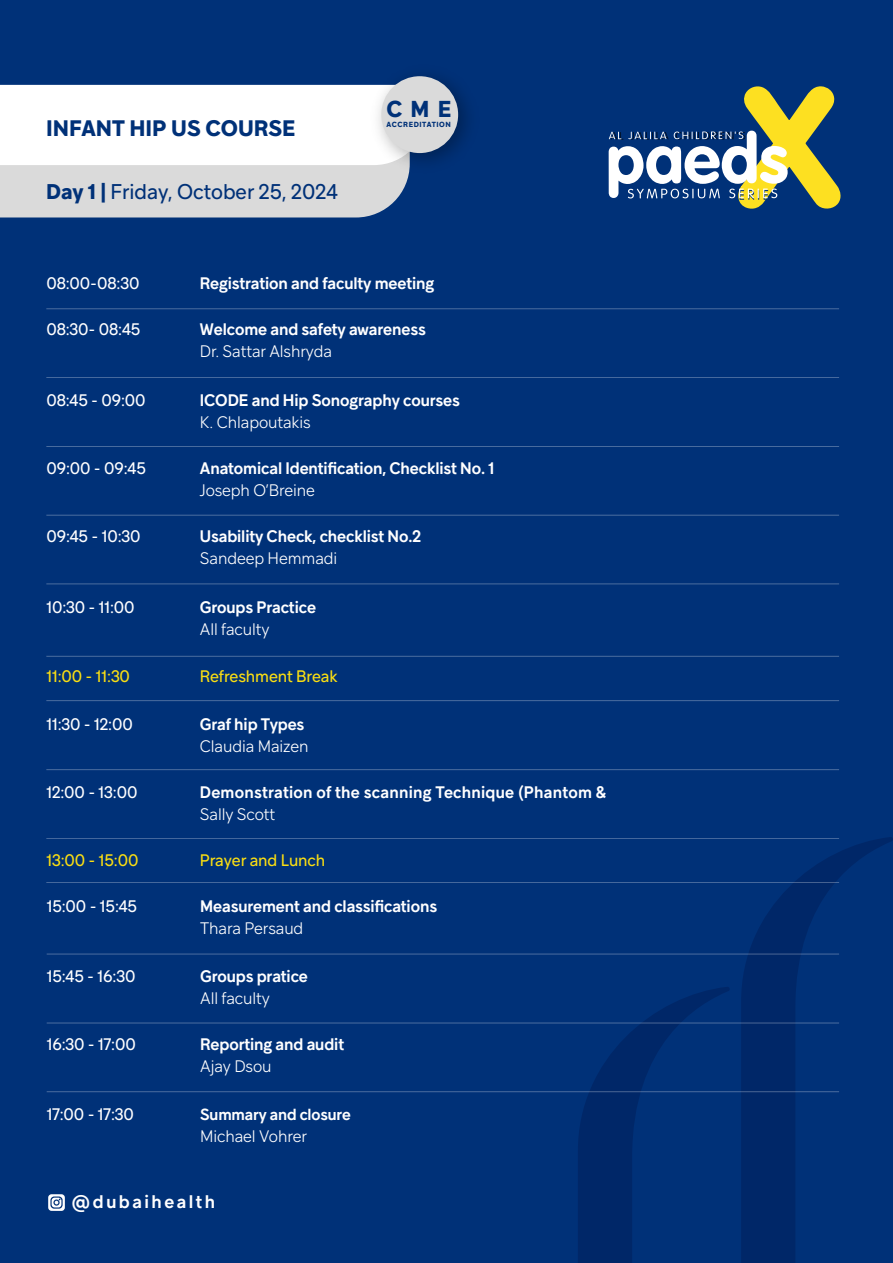
<style>
.page{position:relative;width:893px;height:1263px;background:#003178}
.page>*{position:absolute;margin:0;border:0;box-sizing:border-box;transform-origin:0 0}
.t1{font:700 22.65px "Guillon";color:#003178}
.t2{font:700 22.05px "Guillon";color:#003178}
.t3{font:21px "Guillon";color:#003178}
.t4{font:600 18px "Guillon";letter-spacing:.14em;color:#fff}
.t5{font:600 16.5px "Guillon";letter-spacing:-.005em;color:#fff}
.t6{font:300 16.5px "Guillon";letter-spacing:-.005em;color:#fff}
.t7{font:16.5px "Guillon";letter-spacing:-.005em;color:#fff}
.t8{font:16.5px "Guillon";letter-spacing:-.005em;color:#fade12}
.t9{font:600 16.5px "Guillon";letter-spacing:.015em;color:#fff}
.t10{font:600 15.9px "Guillon";letter-spacing:-.01em;color:#fff}
.t11{font:700 7.35px "Guillon";letter-spacing:.08em;color:#003178}
.s1{font-weight:700}
</style>
<div class="page">
<svg style="left:0;top:85px;width:407px;height:132px;background:#edeeee"></svg>
<svg style="left:609px;top:86px;width:232px;height:123px"></svg>
<svg style="left:578px;top:987px;width:153px;height:276px"></svg>
<svg style="left:741px;top:837px;width:152px;height:426px"></svg>
<hr style="left:46px;top:308px;width:793px;height:1px;background:#fff">
<hr style="left:46px;top:377px;width:793px;height:1px;background:#fff">
<hr style="left:46px;top:446px;width:793px;height:1px;background:#fff">
<hr style="left:46px;top:515px;width:793px;height:1px;background:#fff">
<hr style="left:46px;top:583px;width:793px;height:1px;background:#fff">
<hr style="left:46px;top:656px;width:793px;height:1px;background:#fff">
<hr style="left:46px;top:700px;width:793px;height:1px;background:#fff">
<hr style="left:46px;top:769px;width:793px;height:1px;background:#fff">
<hr style="left:46px;top:838px;width:793px;height:1px;background:#fff">
<hr style="left:46px;top:882px;width:793px;height:1px;background:#fff">
<svg style="left:48px;top:1194px;width:17px;height:17px"></svg>
<hr style="left:47px;top:954px;width:792px;height:1px;background:#fff">
<hr style="left:47px;top:1023px;width:792px;height:1px;background:#fff">
<hr style="left:47px;top:1091px;width:792px;height:1px;background:#fff">
<img style="left:363px;top:76px;width:105px;height:105px">
<div style="left:381px;top:76px;width:77px;height:77px;background:#dadada;border-radius:50%"></div>
<h2 class="t2" style="left:46px;top:115px;width:251px">INFANT HIP US COURSE</h2>
<p class="t3" style="left:46px;top:178px;width:293px"><span class="s1">Day 1 |</span> Friday, October 25, 2024</p>
<h1 class="t1" style="left:386px;top:95px;width:66px">CME</h1>
<p class="t11" style="left:386px;top:120px;width:66px">ACCREDITATION</p>
<p class="t7" style="left:46px;top:273px;width:95px">08:00-08:30</p>
<p class="t5" style="left:200px;top:273px;width:236px">Registration and faculty meeting</p>
<p class="t7" style="left:46px;top:319px;width:96px">08:30- 08:45</p>
<p class="t5" style="left:200px;top:319px;width:227px">Welcome and safety awareness</p>
<p class="t7" style="left:46px;top:390px;width:101px">08:45 - 09:00</p>
<p class="t6" style="left:200px;top:341px;width:134px">Dr. Sattar Alshryda</p>
<p class="t5" style="left:200px;top:389px;width:262px">ICODE and Hip Sonography courses</p>
<p class="t6" style="left:200px;top:412px;width:112px">K. Chlapoutakis</p>
<p class="t7" style="left:46px;top:458px;width:101px">09:00 - 09:45</p>
<p class="t5" style="left:200px;top:458px;width:296px">Anatomical Identification, Checklist No. 1</p>
<p class="t6" style="left:200px;top:480px;width:117px">Joseph O’Breine</p>
<p class="t7" style="left:46px;top:526px;width:96px">09:45 - 10:30</p>
<p class="t5" style="left:200px;top:526px;width:223px">Usability Check, checklist No.2</p>
<p class="t6" style="left:200px;top:548px;width:139px">Sandeep Hemmadi</p>
<p class="t7" style="left:46px;top:597px;width:90px">10:30 - 11:00</p>
<p class="t5" style="left:200px;top:597px;width:118px">Groups Practice</p>
<p class="t6" style="left:200px;top:619px;width:71px">All faculty</p>
<p class="t8" style="left:46px;top:666px;width:85px">11:00 - 11:30</p>
<p class="t8" style="left:200px;top:666px;width:139px">Refreshment Break</p>
<p class="t7" style="left:46px;top:714px;width:88px">11:30 - 12:00</p>
<p class="t7" style="left:46px;top:782px;width:93px">12:00 - 13:00</p>
<p class="t5" style="left:200px;top:713px;width:106px">Graf hip Types</p>
<p class="t6" style="left:200px;top:736px;width:110px">Claudia Maizen</p>
<p class="t9" style="left:200px;top:782px;width:408px">Demonstration of the scanning Technique (Phantom &amp;</p>
<p class="t6" style="left:200px;top:804px;width:77px">Sally Scott</p>
<p class="t8" style="left:46px;top:850px;width:94px">13:00 - 15:00</p>
<p class="t8" style="left:200px;top:850px;width:127px">Prayer and Lunch</p>
<p class="t7" style="left:47px;top:896px;width:92px">15:00 - 15:45</p>
<p class="t5" style="left:200px;top:896px;width:238px">Measurement and classifications</p>
<p class="t6" style="left:200px;top:918px;width:105px">Thara Persaud</p>
<p class="t7" style="left:47px;top:966px;width:90px">15:45 - 16:30</p>
<p class="t5" style="left:200px;top:966px;width:109px">Groups pratice</p>
<p class="t6" style="left:200px;top:988px;width:71px">All faculty</p>
<p class="t7" style="left:47px;top:1034px;width:91px">16:30 - 17:00</p>
<p class="t5" style="left:200px;top:1034px;width:145px">Reporting and audit</p>
<p class="t6" style="left:200px;top:1056px;width:73px">Ajay Dsou</p>
<p class="t7" style="left:47px;top:1104px;width:89px">17:00 - 17:30</p>
<p class="t10" style="left:200px;top:1104px;width:152px">Summary and closure</p>
<p class="t6" style="left:200px;top:1126px;width:108px">Michael Vohrer</p>
<p class="t4" style="left:72px;top:1190px;width:145px">@dubaihealth</p>
</div>
